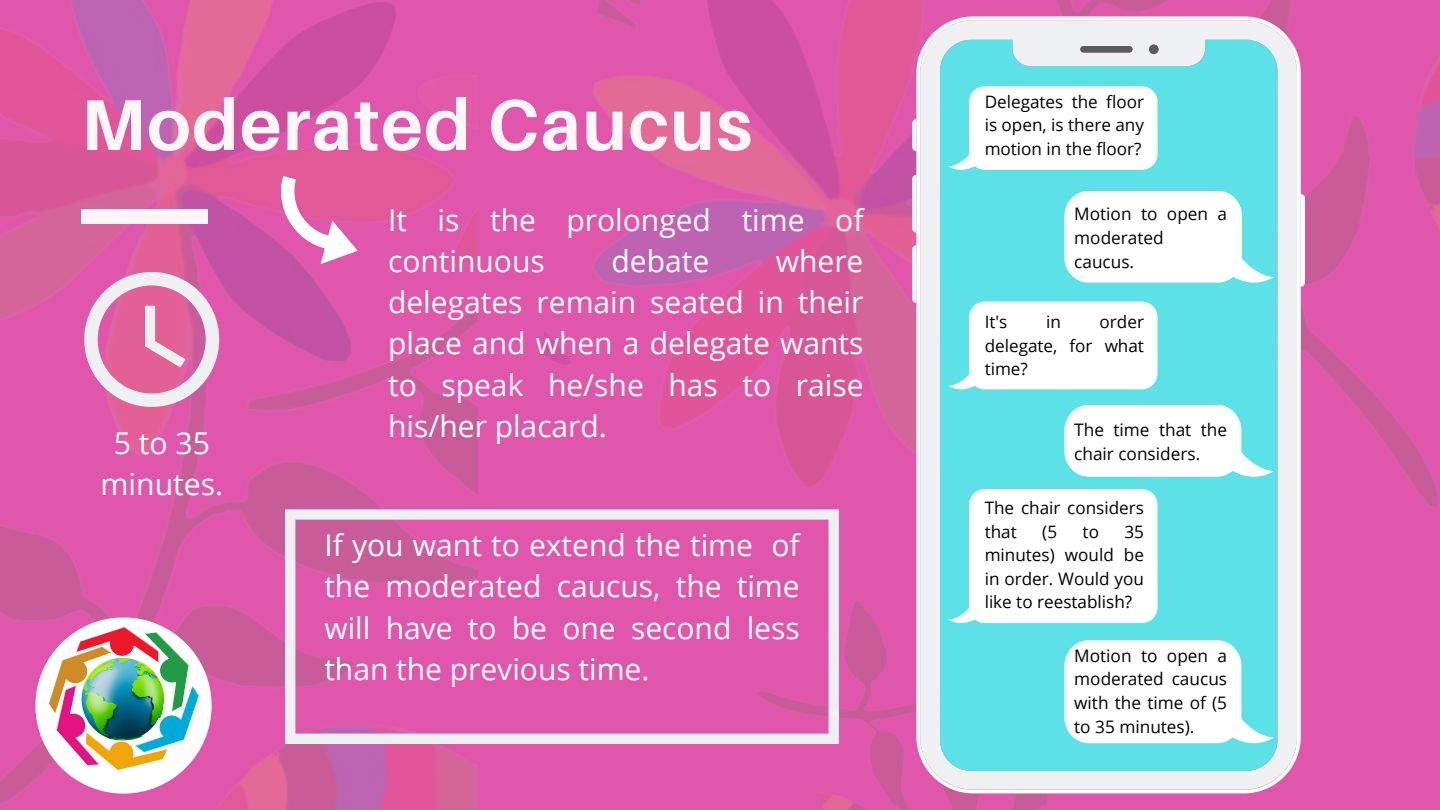
<style>
.page{position:relative;width:1440px;height:810px;background:#df56aa}
.page>*{position:absolute;margin:0;border:0;box-sizing:border-box;transform-origin:0 0}
.t1{font:700 72px "Aileron";letter-spacing:.02em;color:#fff6f8}
.t2{font:30.2px/41.5px "Open Sans";color:#fff;text-align:center}
.t3{font:30px/41.3px "Open Sans";color:#fff;text-align:justify}
.t4{font:17.2px/23.7px "Open Sans";color:#000}
.t5{font:17.1px/23.5px "Open Sans";color:#000;text-align:justify}
</style>
<div class="page">
<img style="left:0;top:0;width:478px;height:810px">
<img style="left:814px;top:600px;width:436px;height:210px">
<img style="left:541px;top:0;width:899px;height:508px">
<div style="left:81px;top:209px;width:127px;height:15px;background:#fff6f8"></div>
<svg style="left:912px;top:119px;width:4px;height:32px"></svg>
<svg style="left:912px;top:175px;width:4px;height:58px"></svg>
<svg style="left:912px;top:245px;width:4px;height:58px"></svg>
<svg style="left:1301px;top:194px;width:4px;height:93px"></svg>
<svg style="left:916px;top:16px;width:385px;height:777px;fill:#5ce1e6"></svg>
<svg style="left:948px;top:86px;width:210px;height:84px"></svg>
<svg style="left:948px;top:302px;width:210px;height:87px"></svg>
<svg style="left:1064px;top:191px;width:210px;height:92px"></svg>
<svg style="left:1064px;top:405px;width:210px;height:72px"></svg>
<svg style="left:948px;top:489px;width:210px;height:134px"></svg>
<svg style="left:1064px;top:640px;width:210px;height:103px"></svg>
<svg style="left:263px;top:176px;width:108px;height:97px"></svg>
<svg style="left:84px;top:272px;width:135px;height:135px"></svg>
<svg style="left:285px;top:509px;width:554px;height:235px"></svg>
<div style="left:35px;top:617px;width:177px;height:177px;background:#fff;border-radius:50%"></div>
<img style="left:13px;top:617px;width:220px;height:156px">
<p class="t1" style="left:81px;top:80px;width:673px">Moderated Caucus</p>
<h2 class="t2" style="left:101px;top:421px;width:124px">5 to 35 minutes.</h2>
<p class="t3" style="left:388px;top:198px;width:477px">It is the prolonged time of continuous</p>
<p class="t3" style="left:388px;top:240px;width:477px;text-indent:388px">where delegates remain seated in their place and when a delegate wants to speak he/she has to raise his/her placard.</p>
<p class="t3" style="left:611px;top:240px;width:99px">debate</p>
<p class="t3" style="left:324px;top:524px;width:477px">If you want to extend the time of the moderated caucus, the time will have to be one second less than the previous time.</p>
<p class="t5" style="left:985px;top:89px;width:161px">Delegates the floor is open, is there any motion in the floor?</p>
<p class="t4" style="left:1074px;top:202px;width:154px">Motion to open a moderated caucus.</p>
<h1 class="t5" style="left:985px;top:310px;width:161px;text-indent:115px">order delegate, for what time?</h1>
<h1 class="t5" style="left:985px;top:310px;width:24px">It's</h1>
<h1 class="t5" style="left:1046px;top:310px;width:16px">in</h1>
<p class="t4" style="left:1074px;top:418px;width:154px">The time that the chair considers.</p>
<h2 class="t5" style="left:985px;top:496px;width:161px">The chair considers that</h2>
<h2 class="t5" style="left:985px;top:519px;width:161px;text-indent:140px">35 minutes) would be in order. Would you like to reestablish?</h2>
<h2 class="t5" style="left:1042px;top:519px;width:16px">(5</h2>
<h2 class="t5" style="left:1083px;top:519px;width:18px">to</h2>
<p class="t4" style="left:1074px;top:643px;width:154px;text-align:justify">Motion to open a moderated caucus with the time of (5 to 35 minutes).</p>
</div>
